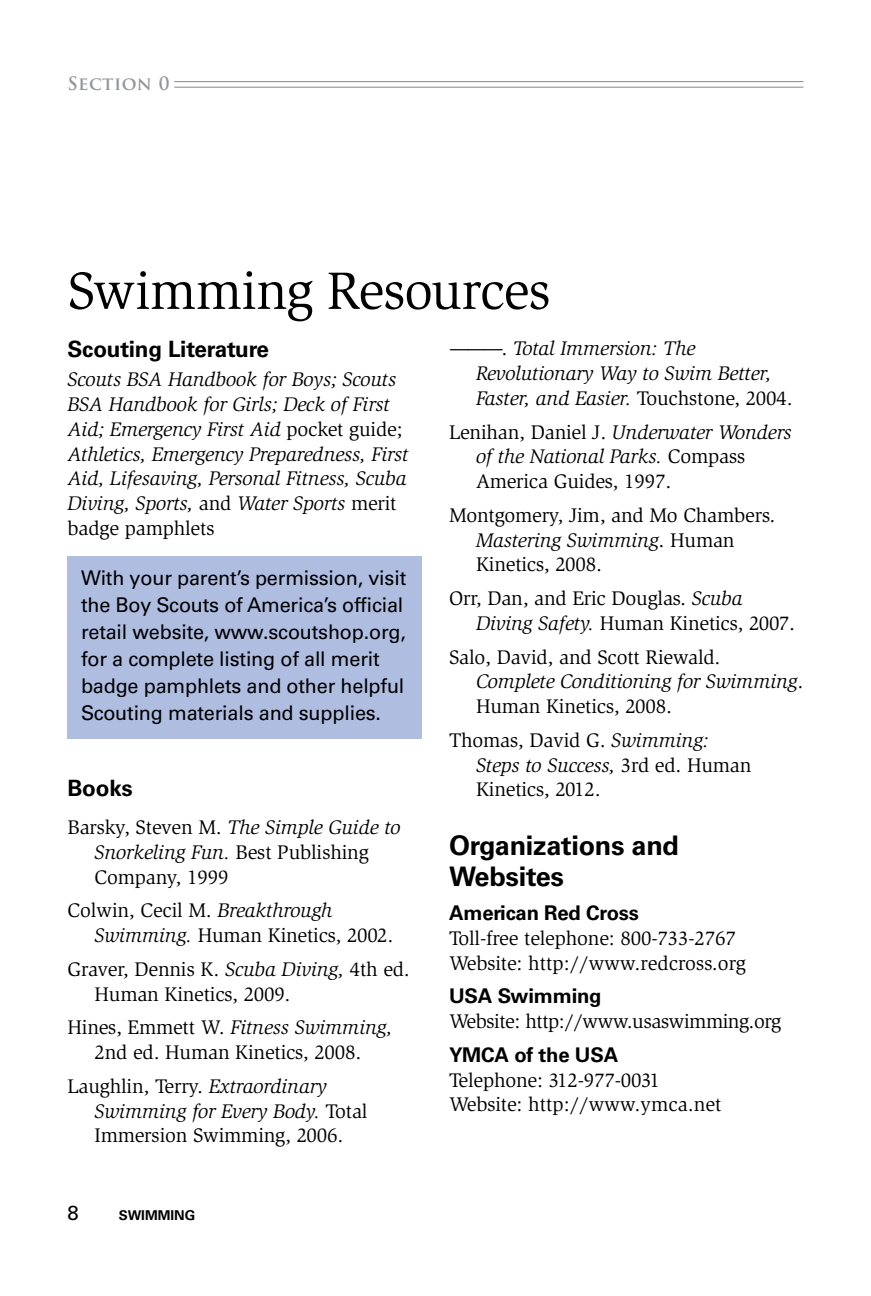
<style>
.page{position:relative;width:871px;height:1296px;background:#fff}
.page>*{position:absolute;margin:0;border:0;box-sizing:border-box;transform-origin:0 0}
.t1{font:54px "Slimbach Std";letter-spacing:-.025em;color:#000}
.t2{font:700 27px/31.5px "Univers LT Std";letter-spacing:-.01em;color:#000}
.t3{font:700 22.5px "Univers LT Std";letter-spacing:-.01em;color:#000}
.t4{font:20.25px/24.8px "Slimbach Std";letter-spacing:-.01em;color:#000}
.t5{font:italic 20.25px/24.8px "Slimbach Std";letter-spacing:-.01em;color:#000}
.t6{font:20.25px/27px "Univers LT Std";letter-spacing:-.01em;color:#000}
.t7{font:700 20.25px "Univers LT Std";letter-spacing:-.01em;color:#000}
.t8{font:700 18px "Trajan Pro";letter-spacing:.025em;color:#939598}
.t9{font:700 13.5px "Univers LT Std";color:#000}
.s1{color:#fff}
.s2{font-style:normal}
.s3{font-style:italic}
</style>
<div class="page">
<hr style="left:68px;top:87px;width:735px;height:1px;background:#939598">
<hr style="left:68px;top:81px;width:735px;height:1px;background:#939598">
<div style="left:68px;top:68px;width:106px;height:31px;background:#fff"></div>
<div style="left:68px;top:557px;width:354px;height:182px;background:#afbde1"></div>
<p class="t8" style="left:68px;top:72px;width:109px">SECTION 0<span class="s1">.</span></p>
<h1 class="t1" style="left:68px;top:260px;width:485px">Swimming Resources</h1>
<p class="t3" style="left:68px;top:336px;width:203px">Scouting Literature</p>
<p class="t5" style="left:68px;top:367px;width:343px">Scouts BSA Handbook for Boys; Scouts BSA Handbook for Girls; Deck of First Aid; Emergency First Aid <span class="s2">pocket guide; </span>Athletics, Emergency Preparedness, First Aid, Lifesaving, Personal Fitness, Scuba Diving, Sports, <span class="s2">and</span> Water Sports <span class="s2">merit badge pamphlets</span></p>
<p class="t6" style="left:81px;top:564px;width:327px">With your parent’s permission, visit the Boy Scouts of America’s official retail website, www.scoutshop.org, for a complete listing of all merit badge pamphlets and other helpful Scouting materials and supplies.</p>
<p class="t3" style="left:68px;top:775px;width:67px">Books</p>
<p class="t4" style="left:94px;top:815px;width:308px;text-indent:-27px">Barsky, Steven M. <span class="s3">The Simple Guide to<br>Snorkeling Fun.</span> Best Publishing<br>Company, 1999</p>
<p class="t4" style="left:94px;top:898px;width:300px;text-indent:-27px">Colwin, Cecil M. <span class="s3">Breakthrough<br>Swimming.</span> Human Kinetics, 2002.</p>
<p class="t4" style="left:94px;top:957px;width:317px;text-indent:-27px">Graver, Dennis K. <span class="s3">Scuba Diving,</span> 4th ed.<br>Human Kinetics, 2009.</p>
<p class="t4" style="left:68px;top:1015px;width:326px;text-align:center">Hines, Emmett W. <span class="s3">Fitness Swimming,<br></span>2nd ed. Human Kinetics, 2008.</p>
<p class="t4" style="left:95px;top:1074px;width:274px;text-indent:-27px">Laughlin, Terry. <span class="s3">Extraordinary<br>Swimming for Every Body.</span> Total<br>Immersion Swimming, 2006.</p>
<p class="t6" style="left:68px;top:1199px;width:13px">8</p>
<p class="t9" style="left:119px;top:1207px;width:78px">SWIMMING</p>
<p class="t5" style="left:476px;top:336px;width:318px;text-indent:-27px"><span class="s2">———.</span> Total Immersion: The<br>Revolutionary Way to Swim Better,<br>Faster, and Easier. <span class="s2">Touchstone, 2004.</span></p>
<p class="t4" style="left:476px;top:420px;width:317px;text-indent:-27px">Lenihan, Daniel J. <span class="s3">Underwater Wonders of the National Parks.</span> Compass<br>America Guides, 1997.</p>
<p class="t4" style="left:476px;top:503px;width:301px;text-indent:-27px">Montgomery, Jim, and Mo Chambers.<br><span class="s3">Mastering Swimming</span>. Human<br>Kinetics, 2008.</p>
<p class="t4" style="left:476px;top:586px;width:320px;text-indent:-27px">Orr, Dan, and Eric Douglas. <span class="s3">Scuba<br>Diving Safety.</span> Human Kinetics, 2007.</p>
<p class="t4" style="left:476px;top:645px;width:329px;text-indent:-27px">Salo, David, and Scott Riewald.<br><span class="s3">Complete Conditioning for Swimming</span>.<br>Human Kinetics, 2008.</p>
<p class="t4" style="left:476px;top:728px;width:277px;text-indent:-27px">Thomas, David G. <span class="s3">Swimming:<br>Steps to Success,</span> 3rd ed. Human<br>Kinetics, 2012.</p>
<h2 class="t2" style="left:449px;top:830px;width:232px">Organizations and<br>Websites</h2>
<p class="t7" style="left:449px;top:901px;width:191px">American Red Cross</p>
<p class="t4" style="left:449px;top:926px;width:298px">Toll-free telephone: 800-733-2767<br>Website: http://www.redcross.org</p>
<p class="t7" style="left:449px;top:984px;width:154px">USA Swimming</p>
<p class="t4" style="left:449px;top:1009px;width:334px">Website: http://www.usaswimming.org</p>
<p class="t7" style="left:449px;top:1043px;width:171px">YMCA of the USA</p>
<p class="t4" style="left:449px;top:1068px;width:274px">Telephone: 312-977-0031<br>Website: http://www.ymca.net</p>
</div>
